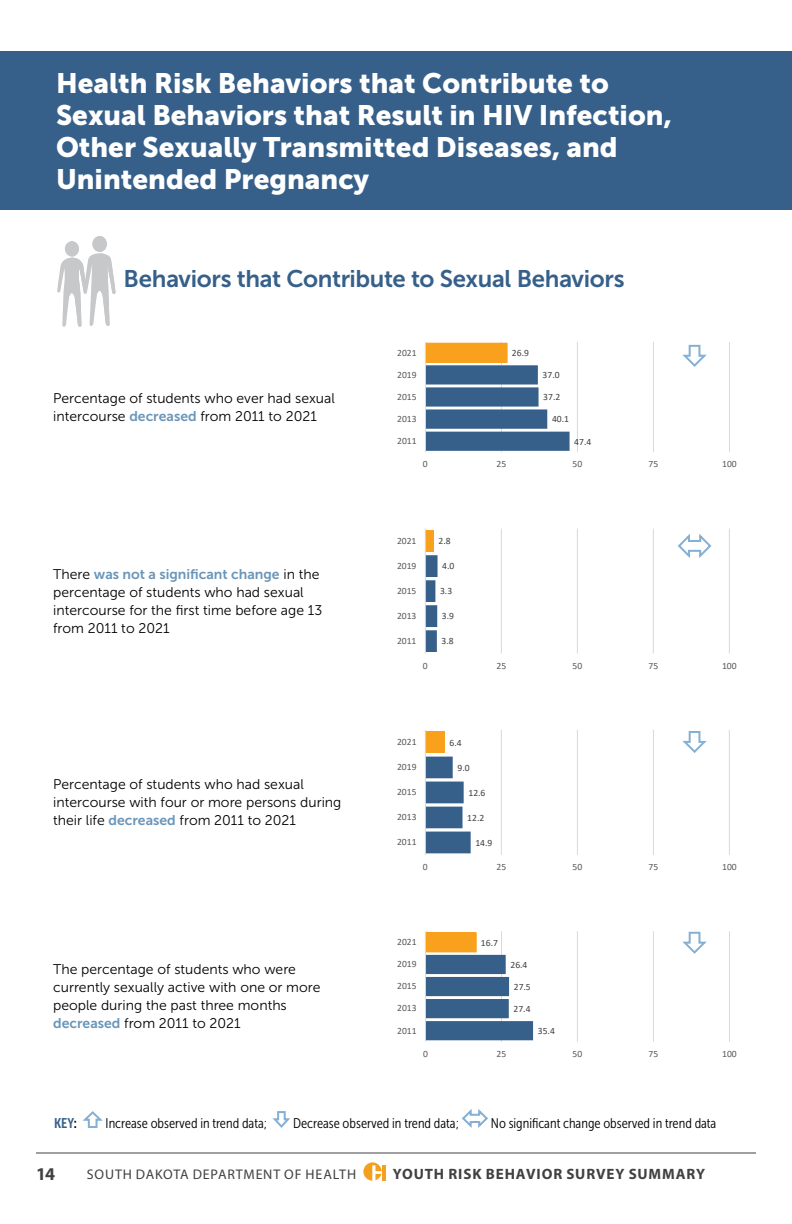
<style>
.page{position:relative;width:792px;height:1224px;background:#fff}
.page>*{position:absolute;margin:0;border:0;box-sizing:border-box;transform-origin:0 0}
.t1{font:28px/32px "Museo Sans 900";color:#fff}
.t2{font:24px "Museo Sans 700";letter-spacing:-.015em;color:#36608a}
.t3{font:700 18px "Myriad Pro";color:#414042}
.t4{font:700 15px "Myriad Pro";letter-spacing:.06em;color:#414042}
.t5{font:14px/18px "Museo Sans 300";color:#000}
.t6{font:14px "Museo Sans Cond 300";color:#000}
.t7{font:14px "Museo Sans 700";color:#6a96ba}
.t8{font:14px "Myriad Pro";letter-spacing:.055em;color:#414042}
.t9{font:14px "Museo Sans Cond 700";color:#36608a}
.t10{font:9.6px "Calibri";letter-spacing:.005em;color:#595959}
.t11{font:9.6px "Calibri";letter-spacing:.005em;color:#404040}
.s1{font-family:"Museo Sans 700";color:#6a96ba}
.s2{font-family:"Museo Sans 300";color:#000}
.s3{color:#000}
</style>
<div class="page">
<hr style="left:383px;top:1165px;width:3px;height:16px;background:#f4a01e">
<svg style="left:363px;top:1162px;width:19px;height:19px"></svg>
<hr style="left:36px;top:1152px;width:720px;height:2px;background:#414042">
<svg style="left:57px;top:236px;width:58px;height:91px"></svg>
<svg style="left:82px;top:1111px;width:21px;height:17px"></svg>
<svg style="left:272px;top:1111px;width:18px;height:17px"></svg>
<svg style="left:462px;top:1109px;width:26px;height:19px"></svg>
<div style="left:0;top:51px;width:792px;height:159px;background:#36608a"></div>
<hr style="left:501px;top:342px;width:1px;height:110px;background:#d9d9d9">
<hr style="left:577px;top:342px;width:1px;height:110px;background:#d9d9d9">
<hr style="left:653px;top:342px;width:1px;height:110px;background:#d9d9d9">
<hr style="left:729px;top:342px;width:1px;height:110px;background:#d9d9d9">
<div style="left:425px;top:343px;width:82px;height:19px;background:#f9a01d"></div>
<div style="left:425px;top:343px;width:82px;height:20px;border:1px solid #f9a01d"></div>
<svg style="left:426px;top:365px;width:144px;height:86px"></svg>
<hr style="left:425px;top:342px;width:1px;height:110px;background:#d9d9d9">
<svg style="left:682px;top:344px;width:25px;height:23px"></svg>
<hr style="left:501px;top:730px;width:1px;height:125px;background:#d9d9d9">
<hr style="left:577px;top:730px;width:1px;height:125px;background:#d9d9d9">
<hr style="left:653px;top:730px;width:1px;height:125px;background:#d9d9d9">
<hr style="left:729px;top:730px;width:1px;height:125px;background:#d9d9d9">
<div style="left:425px;top:732px;width:20px;height:21px;background:#f9a01d"></div>
<svg style="left:426px;top:757px;width:45px;height:96px"></svg>
<hr style="left:425px;top:730px;width:1px;height:125px;background:#d9d9d9">
<svg style="left:682px;top:731px;width:25px;height:22px"></svg>
<hr style="left:501px;top:931px;width:1px;height:111px;background:#d9d9d9">
<hr style="left:577px;top:931px;width:1px;height:111px;background:#d9d9d9">
<hr style="left:653px;top:931px;width:1px;height:111px;background:#d9d9d9">
<hr style="left:729px;top:931px;width:1px;height:111px;background:#d9d9d9">
<div style="left:425px;top:933px;width:51px;height:19px;background:#f9a01d"></div>
<div style="left:425px;top:932px;width:52px;height:20px;border:1px solid #f9a01d"></div>
<svg style="left:426px;top:955px;width:107px;height:85px"></svg>
<hr style="left:425px;top:931px;width:1px;height:111px;background:#d9d9d9">
<svg style="left:682px;top:931px;width:25px;height:23px"></svg>
<hr style="left:501px;top:529px;width:1px;height:125px;background:#d9d9d9">
<hr style="left:577px;top:529px;width:1px;height:125px;background:#d9d9d9">
<hr style="left:653px;top:529px;width:1px;height:125px;background:#d9d9d9">
<hr style="left:729px;top:529px;width:1px;height:125px;background:#d9d9d9">
<div style="left:425px;top:530px;width:9px;height:22px;background:#f9a01d"></div>
<svg style="left:426px;top:555px;width:12px;height:97px"></svg>
<hr style="left:425px;top:529px;width:1px;height:125px;background:#d9d9d9">
<svg style="left:678px;top:534px;width:34px;height:24px"></svg>
<h1 class="t1" style="left:56px;top:67px;width:617px">Health Risk Behaviors that Contribute to Sexual Behaviors that Result in HIV Infection, Other Sexually Transmitted Diseases, and Unintended Pregnancy</h1>
<h2 class="t2" style="left:124px;top:266px;width:502px">Behaviors that Contribute to Sexual Behaviors</h2>
<p class="t5" style="left:53px;top:389px;width:283px">Percentage of students who ever had sexual intercourse <span class="s1">decreased</span> from 2011 to 2021</p>
<p class="t7" style="left:53px;top:566px;width:268px"><span class="s2">There</span> was not a significant change <span class="s2">in the</span></p>
<p class="t5" style="left:53px;top:583px;width:271px">percentage of students who had sexual intercourse for the first time before age 13 from 2011 to 2021</p>
<p class="t5" style="left:53px;top:775px;width:290px">Percentage of students who had sexual intercourse with four or more persons during their life <span class="s1">decreased</span> from 2011 to 2021</p>
<p class="t5" style="left:53px;top:960px;width:269px">The percentage of students who were currently sexually active with one or more people during the past three months <span class="s1">decreased</span> from 2011 to 2021</p>
<p class="t10" style="left:397px;top:346px;width:21px">2021</p>
<p class="t11" style="left:512px;top:346px;width:19px">26.9</p>
<p class="t10" style="left:397px;top:368px;width:21px">2019</p>
<p class="t11" style="left:543px;top:368px;width:19px">37.0</p>
<p class="t10" style="left:397px;top:390px;width:21px">2015</p>
<p class="t11" style="left:543px;top:390px;width:19px">37.2</p>
<p class="t10" style="left:397px;top:412px;width:21px">2013</p>
<p class="t11" style="left:552px;top:413px;width:19px">40.1</p>
<p class="t10" style="left:397px;top:434px;width:21px">2011</p>
<p class="t11" style="left:574px;top:435px;width:19px">47.4</p>
<p class="t10" style="left:423px;top:458px;width:6px">0</p>
<p class="t10" style="left:497px;top:458px;width:11px">25</p>
<p class="t10" style="left:573px;top:458px;width:11px">50</p>
<p class="t10" style="left:649px;top:458px;width:11px">75</p>
<p class="t10" style="left:722px;top:458px;width:16px">100</p>
<p class="t10" style="left:397px;top:534px;width:21px">2021</p>
<p class="t11" style="left:439px;top:535px;width:14px">2.8</p>
<p class="t10" style="left:397px;top:559px;width:21px">2019</p>
<p class="t11" style="left:442px;top:560px;width:14px">4.0</p>
<p class="t10" style="left:397px;top:584px;width:21px">2015</p>
<p class="t11" style="left:440px;top:585px;width:14px">3.3</p>
<p class="t10" style="left:397px;top:609px;width:21px">2013</p>
<p class="t11" style="left:442px;top:610px;width:14px">3.9</p>
<p class="t10" style="left:397px;top:634px;width:21px">2011</p>
<p class="t11" style="left:442px;top:635px;width:14px">3.8</p>
<p class="t10" style="left:423px;top:659px;width:6px">0</p>
<p class="t10" style="left:497px;top:659px;width:11px">25</p>
<p class="t10" style="left:573px;top:659px;width:11px">50</p>
<p class="t10" style="left:649px;top:659px;width:11px">75</p>
<p class="t10" style="left:722px;top:659px;width:16px">100</p>
<p class="t10" style="left:397px;top:735px;width:21px">2021</p>
<p class="t11" style="left:450px;top:736px;width:14px">6.4</p>
<p class="t10" style="left:397px;top:760px;width:21px">2019</p>
<p class="t11" style="left:457px;top:761px;width:14px">9.0</p>
<p class="t10" style="left:397px;top:785px;width:21px">2015</p>
<p class="t11" style="left:468px;top:786px;width:19px">12.6</p>
<p class="t10" style="left:397px;top:810px;width:21px">2013</p>
<p class="t11" style="left:467px;top:811px;width:19px">12.2</p>
<p class="t10" style="left:397px;top:835px;width:21px">2011</p>
<p class="t11" style="left:475px;top:836px;width:19px">14.9</p>
<p class="t10" style="left:423px;top:860px;width:6px">0</p>
<p class="t10" style="left:497px;top:860px;width:11px">25</p>
<p class="t10" style="left:573px;top:860px;width:11px">50</p>
<p class="t10" style="left:649px;top:860px;width:11px">75</p>
<p class="t10" style="left:722px;top:860px;width:16px">100</p>
<p class="t10" style="left:397px;top:935px;width:21px">2021</p>
<p class="t11" style="left:481px;top:936px;width:19px">16.7</p>
<p class="t10" style="left:397px;top:957px;width:21px">2019</p>
<p class="t11" style="left:510px;top:958px;width:19px">26.4</p>
<p class="t10" style="left:397px;top:979px;width:21px">2015</p>
<p class="t11" style="left:514px;top:980px;width:19px">27.5</p>
<p class="t10" style="left:397px;top:1002px;width:21px">2013</p>
<p class="t11" style="left:513px;top:1002px;width:19px">27.4</p>
<p class="t10" style="left:397px;top:1024px;width:21px">2011</p>
<p class="t11" style="left:538px;top:1024px;width:19px">35.4</p>
<p class="t10" style="left:423px;top:1047px;width:6px">0</p>
<p class="t10" style="left:497px;top:1047px;width:11px">25</p>
<p class="t10" style="left:573px;top:1047px;width:11px">50</p>
<p class="t10" style="left:649px;top:1047px;width:11px">75</p>
<p class="t10" style="left:722px;top:1047px;width:16px">100</p>
<p class="t9" style="left:54px;top:1115px;width:24px">KEY<span class="s3">:</span></p>
<p class="t6" style="left:106px;top:1116px;width:163px">Increase observed in trend data;</p>
<p class="t6" style="left:293px;top:1116px;width:167px">Decrease observed in trend data;</p>
<p class="t6" style="left:491px;top:1116px;width:227px">No significant change observed in trend data</p>
<p class="t3" style="left:36px;top:1162px;width:21px">14</p>
<p class="t8" style="left:87px;top:1166px;width:271px">SOUTH DAKOTA DEPARTMENT OF HEALTH</p>
<p class="t4" style="left:393px;top:1164px;width:314px">YOUTH RISK BEHAVIOR SURVEY SUMMARY</p>
</div>
